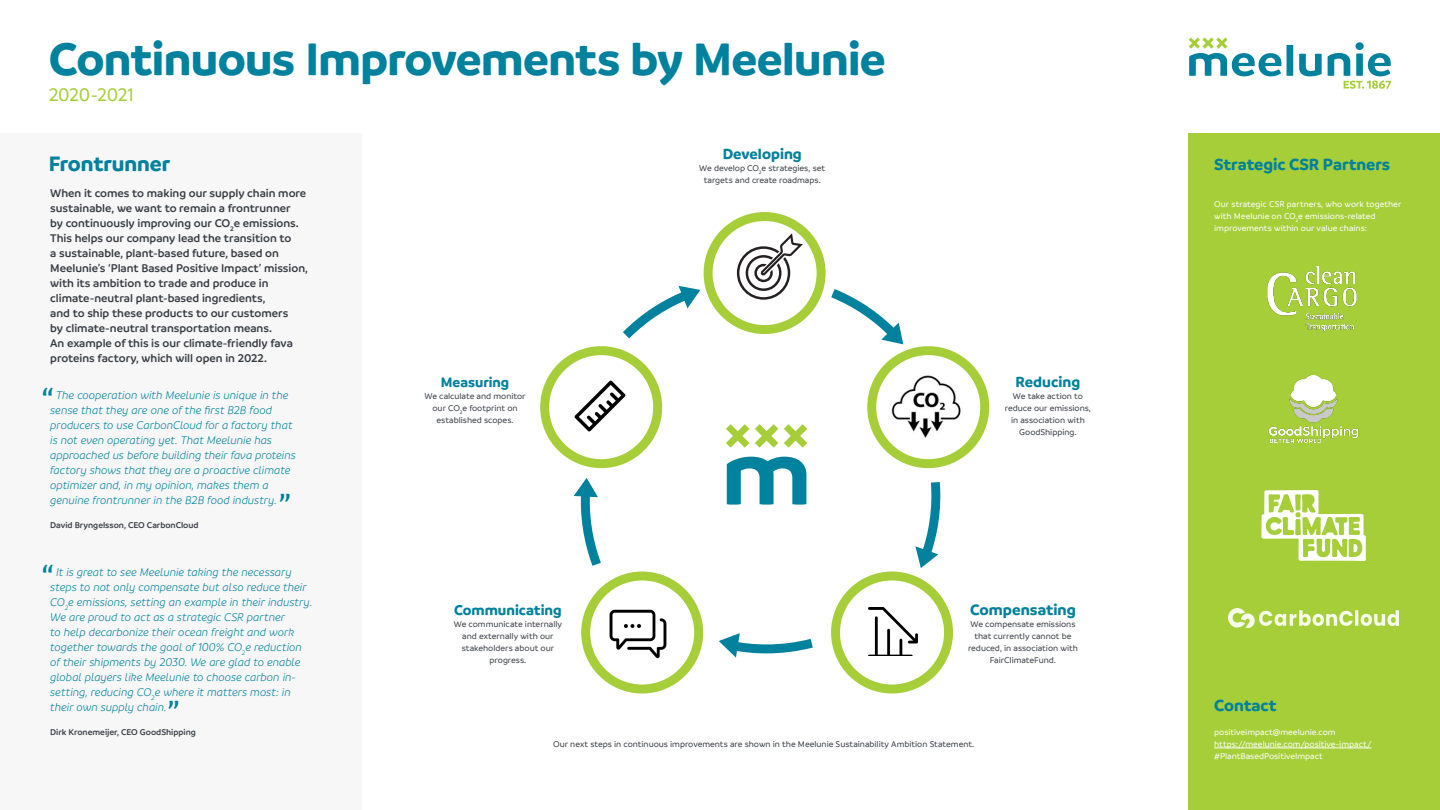
<style>
.page{position:relative;width:1440px;height:810px;background:#fff}
.page>*{position:absolute;margin:0;border:0;box-sizing:border-box;transform-origin:0 0}
.t1{font:700 48.75px "Branding";letter-spacing:-.015em;color:#00819d}
.t2{font:500 37.5px "Branding";color:#00819d}
.t3{font:700 22.5px "Branding";letter-spacing:-.005em;color:#00819d}
.t4{font:500 19.5px "Branding";letter-spacing:-.02em;color:#a6ce39}
.t5{font:700 17.25px "Branding";letter-spacing:-.005em;color:#00819d}
.t6{font:700 16.2px "Branding";color:#00819d}
.t7{font:700 15.67px "Branding";color:#00819d}
.t8{font:700 15.15px "Branding";color:#00819d}
.t9{font:700 14.7px "Branding";color:#00819d}
.t10{font:italic 300 12px/15px "Branding";letter-spacing:-.005em;color:#00819d}
.t11{font:600 12px/15px "Branding";color:#363b42}
.t12{font:500 9px/12px "Branding";color:#363b42;text-align:center}
.t13{font:500 9px/12px "Branding";color:#fff}
.t14{font:600 9px "Branding";color:#363b42}
</style>
<div class="page">
<svg style="left:1189px;top:38px;width:92px;height:38px"></svg>
<svg style="left:1287px;top:45px;width:6px;height:31px"></svg>
<svg style="left:1299px;top:54px;width:23px;height:22px"></svg>
<div style="left:1355px;top:42px;width:9px;height:8px;background:#00819d;border-radius:50%"></div>
<svg style="left:1328px;top:53px;width:63px;height:36px"></svg>
<div style="left:0;top:134px;width:362px;height:676px;background:#f7f7f7"></div>
<img style="left:886px;top:370px;width:79px;height:71px">
<img style="left:610px;top:609px;width:57px;height:50px">
<img style="left:869px;top:608px;width:48px;height:47px">
<img style="left:574px;top:380px;width:52px;height:52px">
<div style="left:540px;top:346px;width:122px;height:122px;border:9px solid #a6ce39;border-radius:50%"></div>
<div style="left:867px;top:346px;width:122px;height:122px;border:9px solid #a6ce39;border-radius:50%"></div>
<div style="left:831px;top:572px;width:122px;height:121px;border:9px solid #a6ce39;border-radius:50%"></div>
<div style="left:581px;top:572px;width:122px;height:121px;border:9px solid #a6ce39;border-radius:50%"></div>
<svg style="left:719px;top:633px;width:94px;height:25px"></svg>
<svg style="left:613px;top:285px;width:88px;height:63px"></svg>
<svg style="left:822px;top:286px;width:82px;height:59px"></svg>
<svg style="left:574px;top:478px;width:27px;height:88px"></svg>
<svg style="left:915px;top:482px;width:26px;height:86px"></svg>
<svg style="left:726px;top:424px;width:23px;height:24px"></svg>
<svg style="left:755px;top:424px;width:23px;height:24px"></svg>
<svg style="left:784px;top:424px;width:23px;height:24px"></svg>
<svg style="left:727px;top:457px;width:79px;height:48px"></svg>
<div style="left:704px;top:212px;width:122px;height:122px;border:9px solid #a6ce39;border-radius:50%"></div>
<svg style="left:736px;top:231px;width:69px;height:69px"></svg>
<div style="left:1189px;top:134px;width:251px;height:676px;background:#a6ce39"></div>
<hr style="left:1214px;top:748px;width:158px;height:1px;background:#fff">
<img style="left:1267px;top:266px;width:90px;height:66px">
<img style="left:1268px;top:376px;width:91px;height:67px">
<img style="left:1229px;top:608px;width:170px;height:19px">
<svg style="left:1261px;top:490px;width:105px;height:71px"></svg>
<h1 class="t1" style="left:49px;top:31px;width:838px">Continuous Improvements by Meelunie</h1>
<h3 class="t4" style="left:49px;top:84px;width:87px">2020-2021</h3>
<h3 class="t3" style="left:49px;top:151px;width:123px">Frontrunner</h3>
<p class="t11" style="left:50px;top:185px;width:259px">When it comes to making our supply chain more sustainable, we want to remain a frontrunner<br>by continuously improving our CO<sub>2</sub>e emissions.<br>This helps our company lead the transition to<br>a sustainable, plant-based future, based on Meelunie’s ‘Plant Based Positive Impact’ mission, with its ambition to trade and produce in climate-neutral plant-based ingredients,<br>and to ship these products to our customers<br>by climate-neutral transportation means.<br>An example of this is our climate-friendly fava proteins factory, which will open in 2022.</p>
<p class="t10" style="left:50px;top:388px;width:247px;text-indent:6px">The cooperation with Meelunie is unique in the sense that they are one of the first B2B food producers to use CarbonCloud for a factory that is not even operating yet. That Meelunie has approached us before building their fava proteins factory shows that they are a proactive climate optimizer and, in my opinion, makes them a genuine frontrunner in the B2B food industry.</p>
<p class="t14" style="left:50px;top:520px;width:150px">David Bryngelsson, CEO CarbonCloud</p>
<p class="t10" style="left:50px;top:565px;width:264px;text-indent:6px">It is great to see Meelunie taking the necessary steps to not only compensate but also reduce their CO<sub>2</sub>e emissions, setting an example in their industry.<br>We are proud to act as a strategic CSR partner<br>to help decarbonize their ocean freight and work together towards the goal of 100% CO<sub>2</sub>e reduction of their shipments by 2030. We are glad to enable global players like Meelunie to choose carbon in&shy;setting, reducing CO<sub>2</sub>e where it matters most: in their own supply chain.</p>
<p class="t14" style="left:50px;top:727px;width:147px">Dirk Kronemeijer, CEO GoodShipping</p>
<h2 class="t2" style="left:41px;top:381px;width:15px">“</h2>
<h2 class="t2" style="left:278px;top:488px;width:15px">”</h2>
<h2 class="t2" style="left:41px;top:558px;width:15px">“</h2>
<h2 class="t2" style="left:167px;top:695px;width:15px">”</h2>
<h3 class="t7" style="left:723px;top:145px;width:81px">Developing</h3>
<p class="t9" style="left:441px;top:374px;width:70px">Measuring</p>
<p class="t12" style="left:699px;top:162px;width:127px">We develop CO<sub>2</sub>e strategies, set targets and create roadmaps.</p>
<h3 class="t7" style="left:1016px;top:373px;width:66px">Reducing</h3>
<p class="t12" style="left:425px;top:390px;width:103px">We calculate and monitor our CO<sub>2</sub>e footprint on established scopes.</p>
<p class="t12" style="left:1005px;top:390px;width:88px">We take action to reduce our emissions, in association with<br>GoodShipping.</p>
<p class="t8" style="left:454px;top:601px;width:109px">Communicating</p>
<h3 class="t6" style="left:970px;top:600px;width:107px">Compensating</h3>
<p class="t12" style="left:454px;top:618px;width:110px">We communicate internally and externally with our stakeholders about our progress.</p>
<p class="t12" style="left:968px;top:618px;width:111px">We compensate emissions that currently cannot be reduced, in association with<br>FairClimateFund.</p>
<p class="t12" style="left:553px;top:738px;width:423px">Our next steps in continuous improvements are shown in the Meelunie Sustainability Ambition Statement.</p>
<h3 class="t5" style="left:1214px;top:155px;width:177px">Strategic CSR Partners</h3>
<p class="t13" style="left:1214px;top:198px;width:189px">Our strategic CSR partners, who work together with Meelunie on CO<sub>2</sub>e emissions-related improvements within our value chains:</p>
<h3 class="t5" style="left:1214px;top:695px;width:64px">Contact</h3>
<p class="t13" style="left:1214px;top:726px;width:159px">positiveimpact@meelunie.com https://meelunie.com/positive-impact/ #PlantBasedPositiveImpact</p>
</div>
